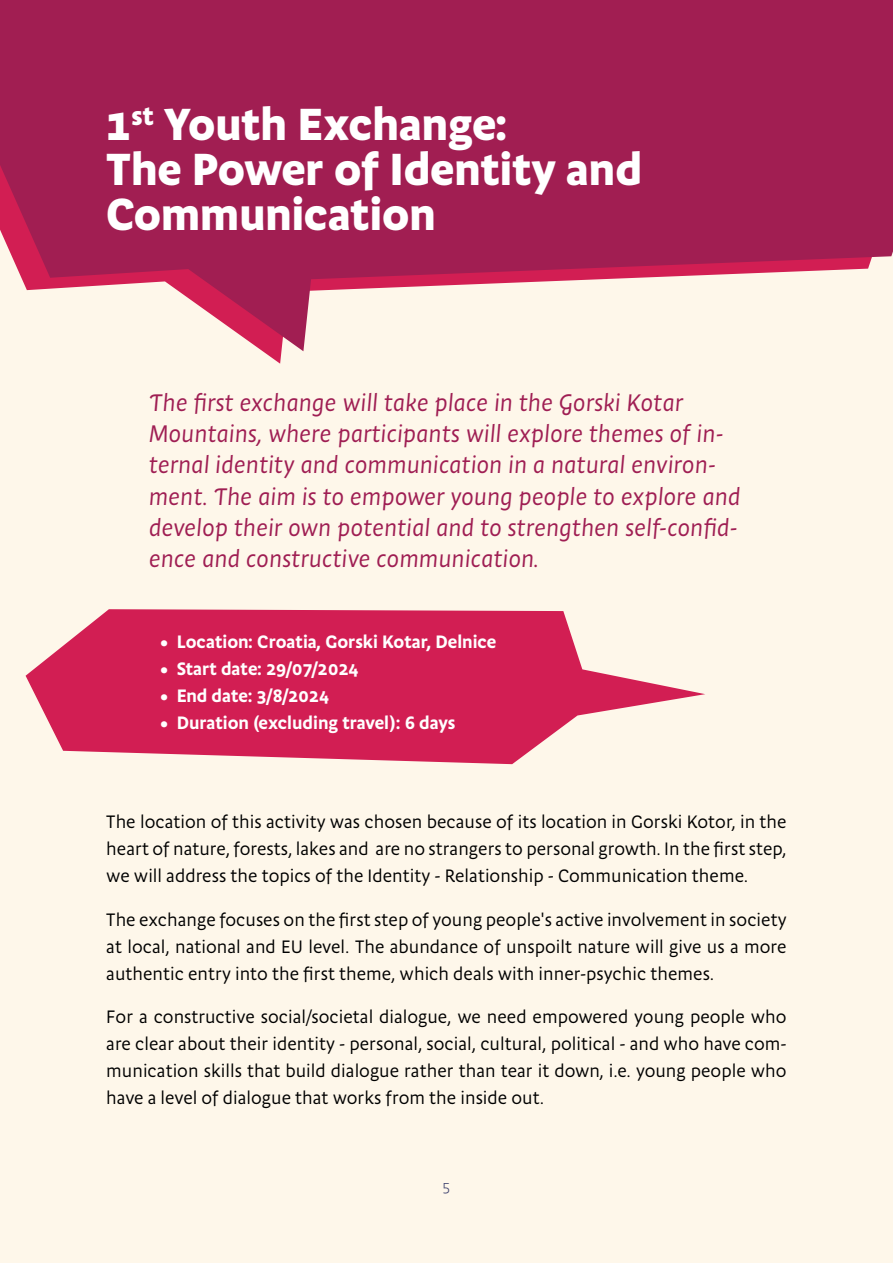
<style>
.page{position:relative;width:893px;height:1263px;background:#fef7ea}
.page>*{position:absolute;margin:0;border:0;box-sizing:border-box;transform-origin:0 0}
.t1{font:900 45px "Pastoral";color:#fff}
.t2{font:900 26.25px "Pastoral";color:#fff}
.t3{font:italic 24px "Pastoral";color:#9f1e53}
.t4{font:18px "Pastoral";color:#000}
.t5{font:700 18px "Pastoral";color:#fff}
.t6{font:300 15px "Pastoral";color:#3c406d}
</style>
<div class="page">
<svg style="left:26px;top:609px;width:679px;height:155px;fill:#d21e53"></svg>
<svg style="left:0;top:0;width:893px;height:351px;fill:#a11e52"></svg>
<p class="t1" style="left:106px;top:106px;width:27px">1</p>
<p class="t2" style="left:132px;top:105px;width:24px">st</p>
<p class="t1" style="left:164px;top:106px;width:345px">Youth Exchange:</p>
<p class="t1" style="left:106px;top:151px;width:537px">The Power of Identity and</p>
<p class="t1" style="left:106px;top:196px;width:331px">Communication</p>
<p class="t3" style="left:149px;top:393px;width:536px">The first exchange will take place in the Gorski Kotar</p>
<p class="t3" style="left:149px;top:424px;width:576px">Mountains, where participants will explore themes of in-</p>
<p class="t3" style="left:149px;top:455px;width:569px">ternal identity and communication in a natural environ-</p>
<p class="t3" style="left:149px;top:486px;width:593px">ment. The aim is to empower young people to explore and</p>
<p class="t3" style="left:149px;top:517px;width:591px">develop their own potential and to strengthen self-confid-</p>
<p class="t3" style="left:149px;top:549px;width:391px">ence and constructive communication.</p>
<p class="t5" style="left:160px;top:634px;width:338px">• Location: Croatia, Gorski Kotar, Delnice</p>
<p class="t5" style="left:160px;top:661px;width:200px">• Start date: 29/07/2024</p>
<p class="t5" style="left:160px;top:688px;width:170px">• End date: 3/8/2024</p>
<p class="t5" style="left:160px;top:715px;width:297px">• Duration (excluding travel): 6 days</p>
<p class="t4" style="left:106px;top:814px;width:682px">The location of this activity was chosen because of its location in Gorski Kotor, in the</p>
<p class="t4" style="left:106px;top:841px;width:682px">heart of nature, forests, lakes and are no strangers to personal growth. In the first step,</p>
<p class="t4" style="left:106px;top:868px;width:643px">we will address the topics of the Identity - Relationship - Communication theme.</p>
<p class="t4" style="left:106px;top:912px;width:682px">The exchange focuses on the first step of young people's active involvement in society</p>
<p class="t4" style="left:106px;top:939px;width:682px">at local, national and EU level. The abundance of unspoilt nature will give us a more</p>
<p class="t4" style="left:106px;top:966px;width:609px">authentic entry into the first theme, which deals with inner-psychic themes.</p>
<p class="t4" style="left:106px;top:1009px;width:682px">For a constructive social/societal dialogue, we need empowered young people who</p>
<p class="t4" style="left:106px;top:1036px;width:682px">are clear about their identity - personal, social, cultural, political - and who have com-</p>
<p class="t4" style="left:106px;top:1063px;width:682px">munication skills that build dialogue rather than tear it down, i.e. young people who</p>
<p class="t4" style="left:106px;top:1090px;width:439px">have a level of dialogue that works from the inside out.</p>
<p class="t6" style="left:443px;top:1180px;width:9px">5</p>
</div>
